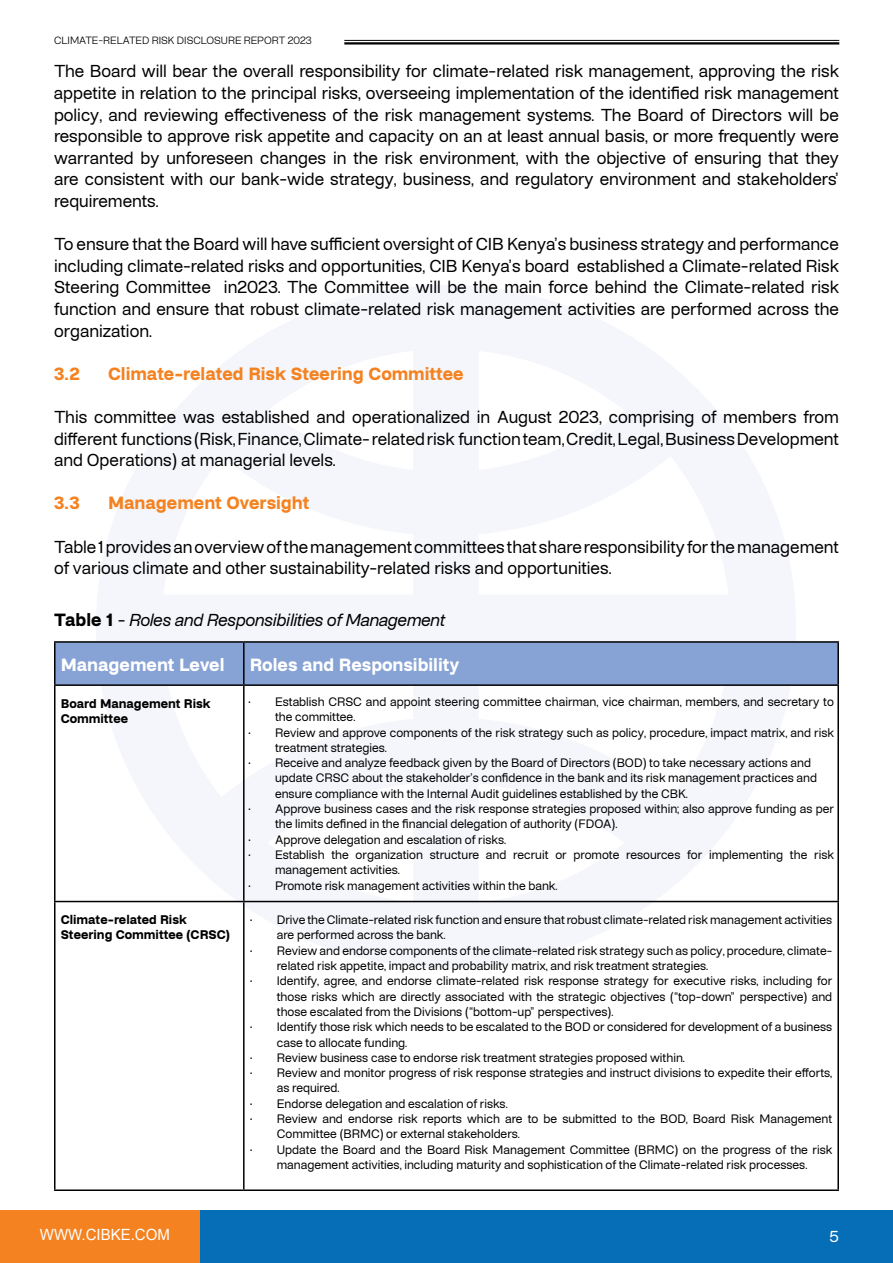
<style>
.page{position:relative;width:893px;height:1263px;background:#fff}
.page>*{position:absolute;margin:0;border:0;box-sizing:border-box;transform-origin:0 0}
.t1{font:18px/21.6px "CIB";color:#000;text-align:justify}
.t2{font:700 18px "CIB";color:#f58220}
.t3{font:italic 18px "CIB";color:#000}
.t4{font:700 18px "CIB";color:#fff}
.t5{font:16.5px "CIB";color:#fff}
.t6{font:15.45px "Arial";color:#fff}
.t7{font:12.75px/15.3px "CIB";color:#000}
.t8{font:700 12.75px/15.3px "CIB";color:#000}
.t9{font:300 10.95px "CIB";color:#000}
.s1{font-weight:700;font-style:normal}
.s2{font-style:normal}
</style>
<div class="page">
<svg style="left:96px;top:285px;width:700px;height:683px;fill:#f4f6fb"></svg>
<div style="left:199px;top:1210px;width:694px;height:53px;background:#056eb7"></div>
<div style="left:0;top:1210px;width:199px;height:53px;background:#f58220"></div>
<hr style="left:344px;top:40px;width:495px;height:1px;background:#000">
<hr style="left:344px;top:42px;width:495px;height:3px;background:#000">
<div style="left:56px;top:643px;width:781px;height:41px;background:#87a2d4"></div>
<hr style="left:54px;top:641px;width:190px;height:2px;background:#000">
<hr style="left:54px;top:643px;width:2px;height:41px;background:#000">
<hr style="left:244px;top:641px;width:595px;height:2px;background:#000">
<hr style="left:243px;top:643px;width:2px;height:41px;background:#000">
<hr style="left:837px;top:643px;width:2px;height:41px;background:#000">
<hr style="left:54px;top:684px;width:190px;height:2px;background:#000">
<hr style="left:54px;top:686px;width:2px;height:215px;background:#000">
<hr style="left:244px;top:684px;width:595px;height:2px;background:#000">
<hr style="left:243px;top:686px;width:2px;height:215px;background:#000">
<hr style="left:837px;top:686px;width:2px;height:215px;background:#000">
<hr style="left:54px;top:901px;width:190px;height:1px;background:#000">
<hr style="left:54px;top:902px;width:2px;height:287px;background:#000">
<hr style="left:244px;top:901px;width:595px;height:1px;background:#000">
<hr style="left:243px;top:902px;width:2px;height:287px;background:#000">
<hr style="left:837px;top:902px;width:2px;height:287px;background:#000">
<hr style="left:54px;top:1189px;width:190px;height:2px;background:#000">
<hr style="left:244px;top:1189px;width:595px;height:2px;background:#000">
<p class="t9" style="left:54px;top:34px;width:259px">CLIMATE-RELATED RISK DISCLOSURE REPORT 2023</p>
<p class="t1" style="left:54px;top:60px;width:786px">The Board will bear the overall responsibility for climate-related risk management, approving the risk appetite in relation to the principal risks, overseeing implementation of the identified risk management policy, and reviewing effectiveness of the risk management systems. The Board of Directors will be responsible to approve risk appetite and capacity on an at least annual basis, or more frequently were warranted by unforeseen changes in the risk environment, with the objective of ensuring that they are consistent with our bank-wide strategy, business, and regulatory environment and stakeholders’ requirements.</p>
<p class="t1" style="left:54px;top:233px;width:786px">To ensure that the Board will have sufficient oversight of CIB Kenya’s business strategy and performance including climate-related risks and opportunities, CIB Kenya’s board established a Climate-related Risk Steering Committee in2023. The Committee will be the main force behind the Climate-related risk function and ensure that robust climate-related risk management activities are performed across the organization.</p>
<h1 class="t2" style="left:54px;top:363px;width:27px">3.2</h1>
<h1 class="t2" style="left:108px;top:363px;width:357px">Climate-related Risk Steering Committee</h1>
<p class="t1" style="left:54px;top:406px;width:786px">This committee was established and operationalized in August 2023, comprising of members from different functions(Risk,Finance,Climate-relatedrisk functionteam,Credit,Legal,BusinessDevelopment and Operations) at managerial levels.</p>
<h1 class="t2" style="left:54px;top:493px;width:27px">3.3</h1>
<h1 class="t2" style="left:108px;top:493px;width:203px">Management Oversight</h1>
<h1 class="t1" style="left:54px;top:536px;width:786px">Table1providesanoverviewofthemanagementcommitteesthatshareresponsibilityforthemanagement of various climate and other sustainability-related risks and opportunities.</h1>
<h1 class="t3" style="left:54px;top:609px;width:393px"><span class="s1">Table 1</span> <span class="s2">-</span> Roles and Responsibilities of Management</h1>
<h1 class="t4" style="left:61px;top:655px;width:165px">Management Level</h1>
<h1 class="t4" style="left:250px;top:655px;width:211px">Roles and Responsibility</h1>
<p class="t8" style="left:61px;top:696px;width:151px">Board Management Risk<br>Committee</p>
<p class="t7" style="left:275px;top:694px;width:560px;text-indent:-27px">• Establish CRSC and appoint steering committee chairman, vice chairman, members, and secretary to the committee.</p>
<p class="t7" style="left:275px;top:724px;width:560px;text-indent:-27px">• Review and approve components of the risk strategy such as policy, procedure, impact matrix, and risk treatment strategies.</p>
<p class="t7" style="left:275px;top:755px;width:543px;text-indent:-27px">• Receive and analyze feedback given by the Board of Directors (BOD) to take necessary actions and update CRSC about the stakeholder’s confidence in the bank and its risk management practices and ensure compliance with the Internal Audit guidelines established by the CBK.</p>
<p class="t7" style="left:275px;top:801px;width:560px;text-indent:-27px">• Approve business cases and the risk response strategies proposed within; also approve funding as per the limits defined in the financial delegation of authority (FDOA).</p>
<p class="t7" style="left:248px;top:832px;width:260px">• Approve delegation and escalation of risks.</p>
<p class="t7" style="left:275px;top:847px;width:560px;text-indent:-27px">• Establish the organization structure and recruit or promote resources for implementing the risk management activities.</p>
<p class="t7" style="left:248px;top:877px;width:311px">• Promote risk management activities within the bank.</p>
<p class="t8" style="left:61px;top:912px;width:171px">Climate-related Risk<br>Steering Committee (CRSC)</p>
<p class="t7" style="left:277px;top:912px;width:557px;text-indent:-27px">• Drive the Climate-related risk function and ensure that robust climate-related risk management activities are performed across the bank.</p>
<p class="t7" style="left:277px;top:943px;width:557px;text-indent:-27px">• Review and endorse components of the climate-related risk strategy such as policy, procedure, climate&shy;related risk appetite, impact and probability matrix, and risk treatment strategies.</p>
<p class="t7" style="left:277px;top:973px;width:557px;text-align:justify;text-indent:-27px">• Identify, agree, and endorse climate-related risk response strategy for executive risks, including for those risks which are directly associated with the strategic objectives (“top-down” perspective) and those escalated from the Divisions (“bottom-up” perspectives).</p>
<p class="t7" style="left:277px;top:1019px;width:557px;text-indent:-27px">• Identify those risk which needs to be escalated to the BOD or considered for development of a business case to allocate funding.</p>
<p class="t7" style="left:250px;top:1050px;width:437px">• Review business case to endorse risk treatment strategies proposed within.</p>
<p class="t7" style="left:277px;top:1065px;width:557px;text-indent:-27px">• Review and monitor progress of risk response strategies and instruct divisions to expedite their efforts, as required.</p>
<p class="t7" style="left:250px;top:1096px;width:259px">• Endorse delegation and escalation of risks.</p>
<p class="t7" style="left:277px;top:1111px;width:557px;text-indent:-27px">• Review and endorse risk reports which are to be submitted to the BOD, Board Risk Management<br>Committee (BRMC) or external stakeholders.</p>
<p class="t7" style="left:250px;top:1141px;width:584px;text-align:center">• Update the Board and the Board Risk Management Committee (BRMC) on the progress of the risk management activities, including maturity and sophistication of the Climate-related risk processes.</p>
<p class="t6" style="left:40px;top:1224px;width:132px">WWW.CIBKE.COM</p>
<p class="t5" style="left:830px;top:1226px;width:11px">5</p>
</div>
